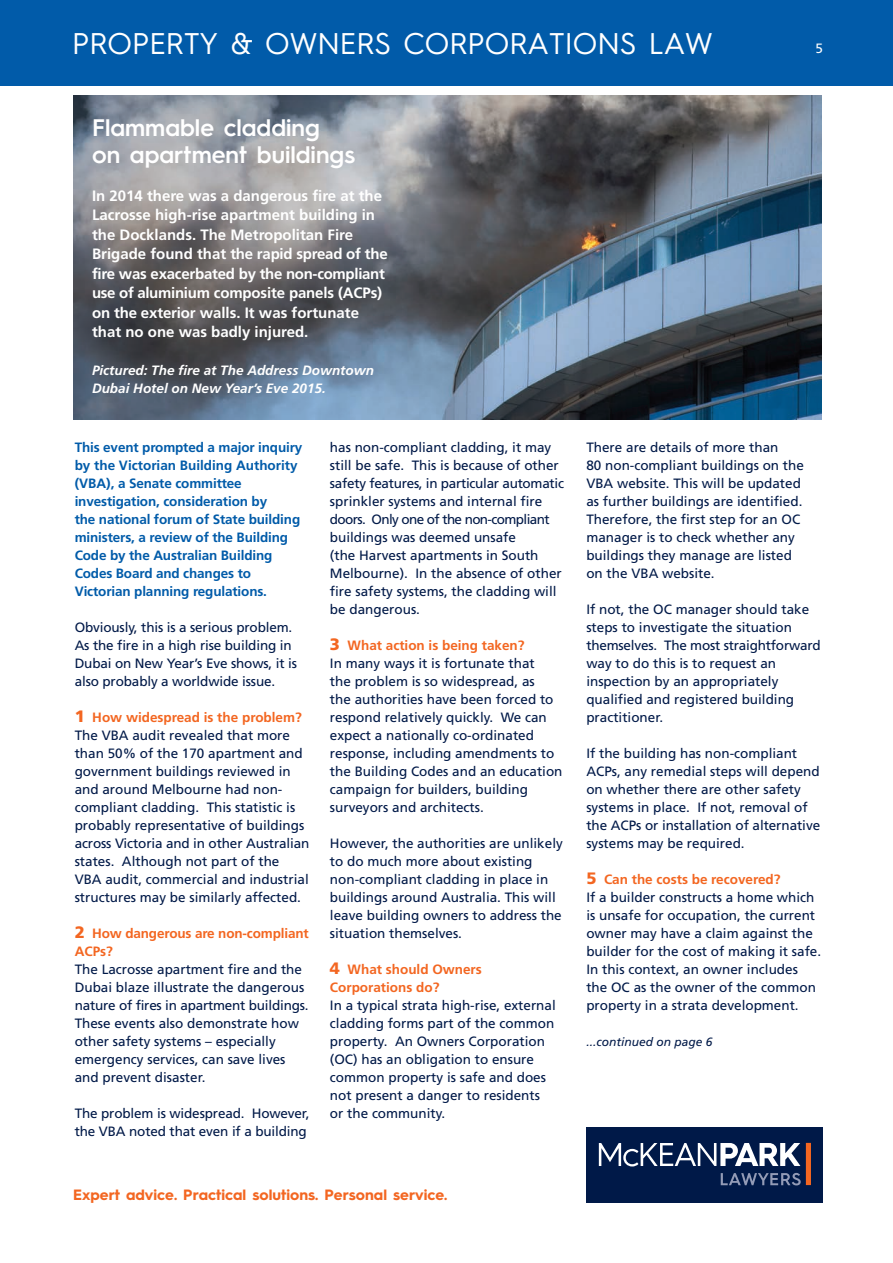
<style>
.page{position:relative;width:893px;height:1263px;background:#fff}
.page>*{position:absolute;margin:0;border:0;box-sizing:border-box;transform-origin:0 0}
.t1{font:30px "Hurme Geometric Sans 3";color:#fff}
.t2{font:600 24px/27px "Hurme Geometric Sans 3";color:#fff}
.t3{font:700 15px/19.5px "Frutiger";color:#fff}
.t4{font:700 15px "Hurme Geometric Sans 3";color:#f36621}
.t5{font:13.5px/18px "Frutiger";color:#001948}
.t6{font:700 13.5px/18px "Frutiger";letter-spacing:-.01em;color:#015ba9}
.t7{font:700 13.5px/18px "Frutiger";color:#f36621}
.t8{font:italic 700 13.5px/18px "Frutiger";color:#fff}
.t9{font:13.5px "Frutiger";color:#fff}
.t10{font:italic 12px "Frutiger";color:#001948}
.s1{font-weight:900;font-size:16.5px;color:#f36621}
.s2{font-weight:700;color:#f36621}
.s3{font-weight:900;font-size:16.5px}
</style>
<div class="page">
<div style="left:0;top:0;width:893px;height:85px;background:#015ba9"></div>
<img style="left:74px;top:96px;width:748px;height:323px">
<div style="left:586px;top:1127px;width:237px;height:75px;background:#001948"></div>
<svg style="left:599px;top:1143px;width:201px;height:23px"></svg>
<svg style="left:721px;top:1173px;width:80px;height:12px"></svg>
<div style="left:806px;top:1143px;width:5px;height:42px;background:#f36621"></div>
<h1 class="t1" style="left:72px;top:33px;width:642px">PROPERTY &amp; OWNERS CORPORATIONS LAW</h1>
<p class="t9" style="left:815px;top:42px;width:9px">5</p>
<h2 class="t2" style="left:92px;top:117px;width:265px">Flammable cladding<br>on apartment buildings</h2>
<p class="t3" style="left:92px;top:187px;width:297px">In 2014 there was a dangerous fire at the Lacrosse high-rise apartment building in the Docklands. The Metropolitan Fire Brigade found that the rapid spread of the fire was exacerbated by the non-compliant use of aluminium composite panels (ACPs) on the exterior walls. It was fortunate that no one was badly injured.</p>
<p class="t8" style="left:92px;top:362px;width:284px">Pictured: The fire at The Address Downtown<br>Dubai Hotel on New Year’s Eve 2015.</p>
<p class="t6" style="left:75px;top:440px;width:229px">This event prompted a major inquiry by the Victorian Building Authority (VBA), a Senate committee investigation, consideration by<br>the national forum of State building ministers, a review of the Building<br>Code by the Australian Building<br>Codes Board and changes to<br>Victorian planning regulations.</p>
<p class="t5" style="left:75px;top:620px;width:224px">Obviously, this is a serious problem.<br>As the fire in a high rise building in Dubai on New Year’s Eve shows, it is also probably a worldwide issue.</p>
<p class="t5" style="left:75px;top:710px;width:236px"><span class="s1">1</span> <span class="s2">How widespread is the problem?<br></span>The VBA audit revealed that more than 50% of the 170 apartment and government buildings reviewed in and around Melbourne had non&shy;compliant cladding. This statistic is probably representative of buildings across Victoria and in other Australian states. Although not part of the VBA audit, commercial and industrial structures may be similarly affected.</p>
<p class="t7" style="left:75px;top:926px;width:236px"><span class="s3">2</span> How dangerous are non-compliant<br>ACPs?</p>
<p class="t5" style="left:75px;top:962px;width:235px">The Lacrosse apartment fire and the Dubai blaze illustrate the dangerous nature of fires in apartment buildings.<br>These events also demonstrate how other safety systems – especially emergency services, can save lives and prevent disaster.</p>
<p class="t5" style="left:75px;top:1106px;width:236px">The problem is widespread. However, the VBA noted that even if a building</p>
<p class="t5" style="left:330px;top:440px;width:236px">has non-compliant cladding, it may still be safe. This is because of other safety features, in particular automatic sprinkler systems and internal fire doors. Only one of the non-compliant buildings was deemed unsafe<br>(the Harvest apartments in South Melbourne). In the absence of other fire safety systems, the cladding will be dangerous.</p>
<p class="t5" style="left:330px;top:638px;width:234px"><span class="s1">3</span> <span class="s2">What action is being taken?<br></span>In many ways it is fortunate that<br>the problem is so widespread, as<br>the authorities have been forced to respond relatively quickly. We can expect a nationally co-ordinated response, including amendments to the Building Codes and an education campaign for builders, building surveyors and architects.</p>
<p class="t5" style="left:330px;top:836px;width:234px">However, the authorities are unlikely to do much more about existing non-compliant cladding in place in buildings around Australia. This will leave building owners to address the situation themselves.</p>
<p class="t7" style="left:330px;top:962px;width:153px"><span class="s3">4</span> What should Owners<br>Corporations do?</p>
<p class="t5" style="left:330px;top:998px;width:227px">In a typical strata high-rise, external cladding forms part of the common property. An Owners Corporation (OC) has an obligation to ensure common property is safe and does not present a danger to residents or the community.</p>
<p class="t4" style="left:73px;top:1189px;width:376px">Expert advice. Practical solutions. Personal service.</p>
<p class="t5" style="left:586px;top:440px;width:219px">There are details of more than<br>80 non-compliant buildings on the<br>VBA website. This will be updated as further buildings are identified.<br>Therefore, the first step for an OC manager is to check whether any buildings they manage are listed on the VBA website.</p>
<p class="t5" style="left:586px;top:602px;width:236px">If not, the OC manager should take steps to investigate the situation themselves. The most straightforward way to do this is to request an inspection by an appropriately qualified and registered building practitioner.</p>
<p class="t5" style="left:586px;top:746px;width:235px">If the building has non-compliant ACPs, any remedial steps will depend on whether there are other safety systems in place. If not, removal of the ACPs or installation of alternative systems may be required.</p>
<p class="t5" style="left:586px;top:872px;width:236px"><span class="s1">5</span> <span class="s2">Can the costs be recovered?<br></span>If a builder constructs a home which is unsafe for occupation, the current owner may have a claim against the builder for the cost of making it safe.<br>In this context, an owner includes the OC as the owner of the common property in a strata development.</p>
<p class="t10" style="left:586px;top:1037px;width:128px">...continued on page 6</p>
</div>
